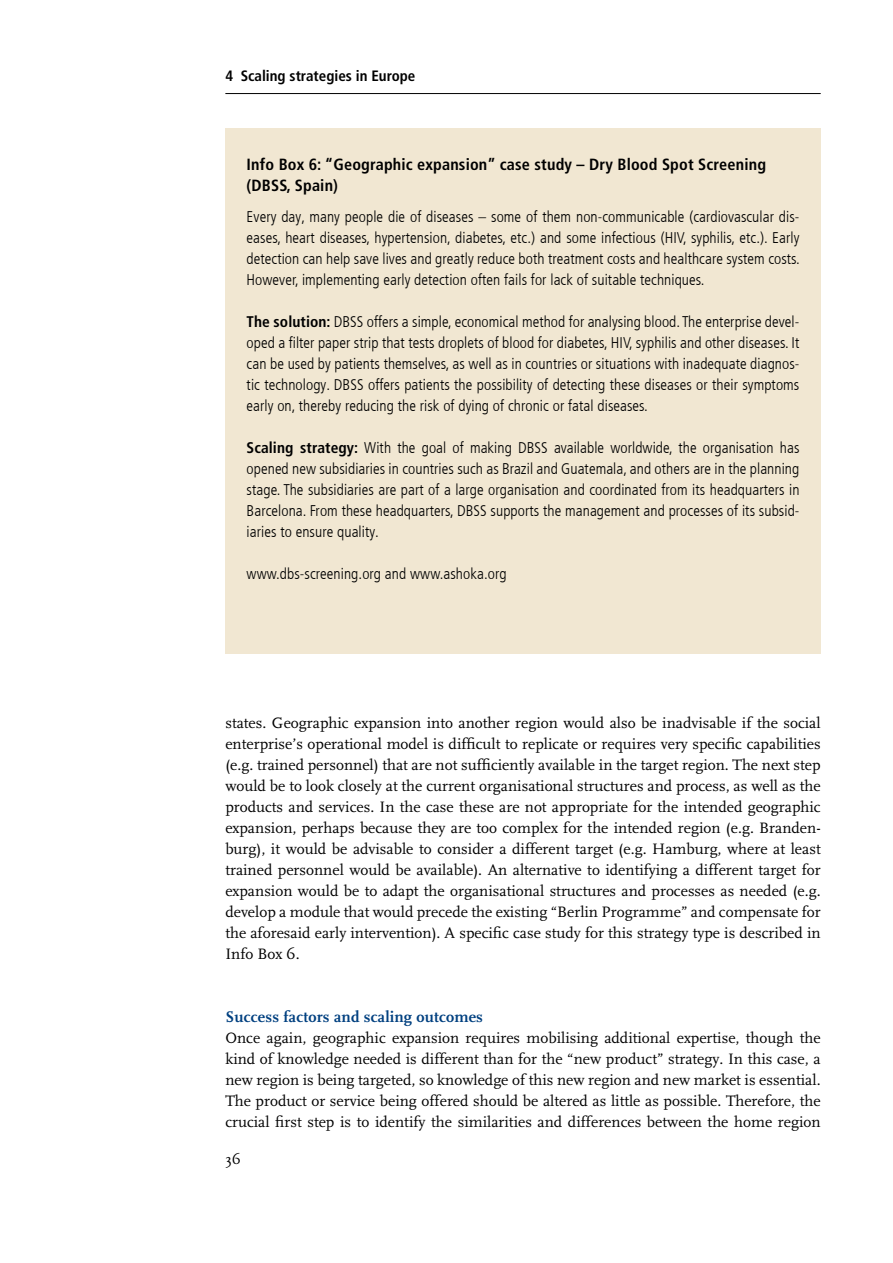
<style>
.page{position:relative;width:893px;height:1263px;background:#fff}
.page>*{position:absolute;margin:0;border:0;box-sizing:border-box;transform-origin:0 0}
.Textbox_H2{font:700 condensed 16.2px/21px "Frutiger LT Com";letter-spacing:.01em;color:#000}
.ZH_1{font:700 16.05px "FF Scala";letter-spacing:.01em;color:#004080}
.Fließtext{font:15.75px/21px "FF Scala";color:#000;text-align:justify}
.Fließtext_ohne{font:15.75px/21px "FF Scala";color:#000;text-align:justify}
.Textblox_fließ_ohne{font:300 condensed 15.45px/21px "Frutiger LT Com";letter-spacing:.005em;color:#000;text-align:justify}
.t1{font:700 condensed 15px "Frutiger LT Com";color:#000}
.t2{font:15px "FF Scala";color:#000}
.s1{font-weight:700}
</style>
<div class="page">
<hr style="left:225px;top:93px;width:596px;height:1px;background:#000">
<div style="left:225px;top:128px;width:596px;height:525px;background:#f1e7d2"></div>
<p class="t1" style="left:225px;top:67px;width:192px">4 Scaling strategies in Europe</p>
<p class="Textbox_H2" style="left:247px;top:154px;width:521px">Info Box 6: “Geographic expansion” case study – Dry Blood Spot Screening (DBSS, Spain)</p>
<p class="Textblox_fließ_ohne" style="left:247px;top:207px;width:555px">Every day, many people die of diseases – some of them non-communicable (cardiovascular dis&shy;eases, heart diseases, hypertension, diabetes, etc.) and some infectious (HIV, syphilis, etc.). Early detection can help save lives and greatly reduce both treatment costs and healthcare system costs.<br>However, implementing early detection often fails for lack of suitable techniques.</p>
<p class="Textblox_fließ_ohne" style="left:247px;top:312px;width:554px"><span class="s1">The solution:</span> DBSS offers a simple, economical method for analysing blood. The enterprise devel&shy;oped a filter paper strip that tests droplets of blood for diabetes, HIV, syphilis and other diseases. It can be used by patients themselves, as well as in countries or situations with inadequate diagnos&shy;tic technology. DBSS offers patients the possibility of detecting these diseases or their symptoms early on, thereby reducing the risk of dying of chronic or fatal diseases.</p>
<p class="Textblox_fließ_ohne" style="left:247px;top:438px;width:554px"><span class="s1">Scaling strategy:</span> With the goal of making DBSS available worldwide, the organisation has opened new subsidiaries in countries such as Brazil and Guatemala, and others are in the planning stage. The subsidiaries are part of a large organisation and coordinated from its headquarters in Barcelona. From these headquarters, DBSS supports the management and processes of its subsid&shy;iaries to ensure quality.</p>
<p class="Textblox_fließ_ohne" style="left:247px;top:564px;width:261px">www.dbs-screening.org and www.ashoka.org</p>
<p class="Fließtext" style="left:225px;top:712px;width:597px">states. Geographic expansion into another region would also be inadvisable if the social enterprise’s operational model is difficult to replicate or requires very specific capabilities (e.g. trained personnel) that are not sufficiently available in the target region. The next step would be to look closely at the current organisational structures and process, as well as the products and services. In the case these are not appropriate for the intended geographic expansion, perhaps because they are too complex for the intended region (e.g. Branden&shy;burg), it would be advisable to consider a different target (e.g. Hamburg, where at least trained personnel would be available). An alternative to identifying a different target for expansion would be to adapt the organisational structures and processes as needed (e.g. develop a module that would precede the existing “Berlin Programme” and compensate for the aforesaid early intervention). A specific case study for this strategy type is described in Info Box 6.</p>
<p class="ZH_1" style="left:225px;top:1007px;width:259px">Success factors and scaling outcomes</p>
<p class="Fließtext_ohne" style="left:225px;top:1027px;width:597px">Once again, geographic expansion requires mobilising additional expertise, though the kind of knowledge needed is different than for the “new product” strategy. In this case, a new region is being targeted, so knowledge of this new region and new market is essential.<br>The product or service being offered should be altered as little as possible. Therefore, the crucial first step is to identify the similarities and differences between the home region</p>
<p class="t2" style="left:225px;top:1150px;width:17px">36</p>
</div>
